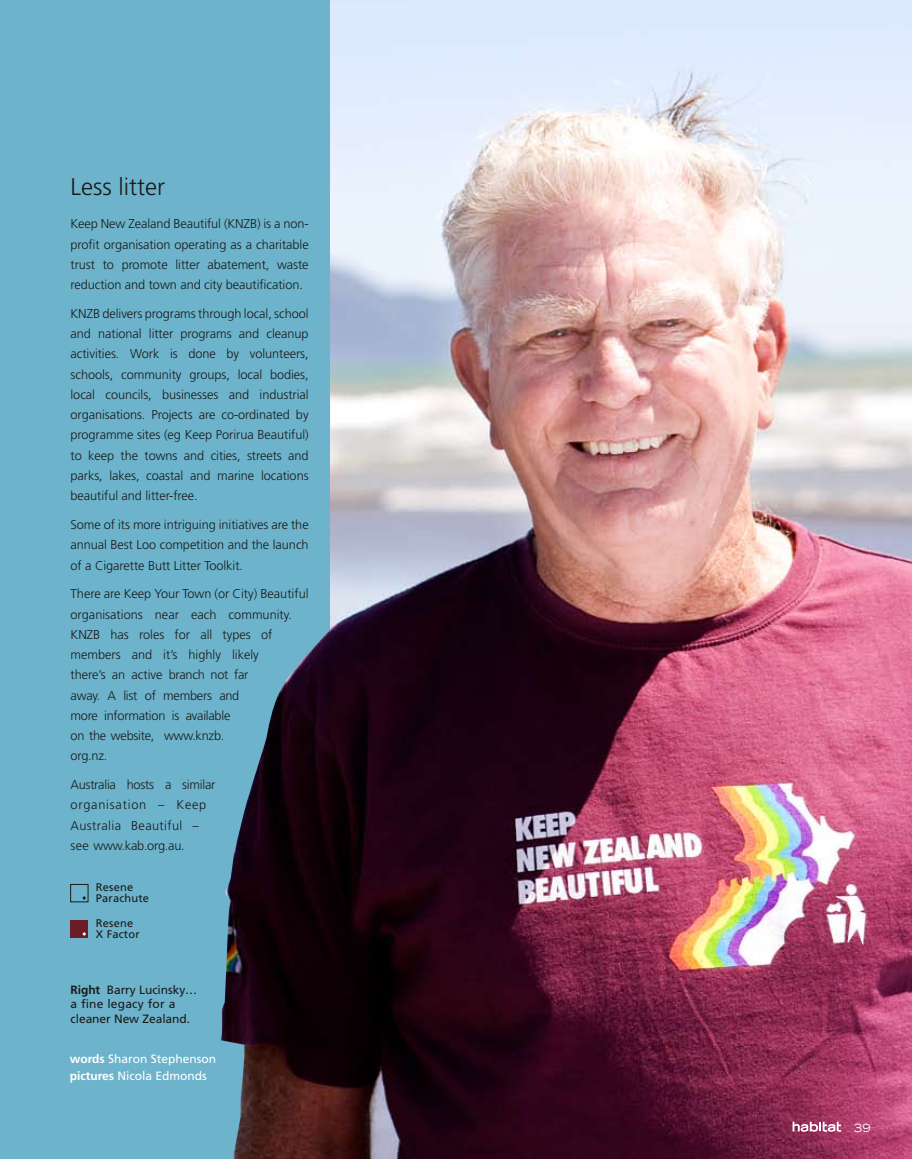
<style>
.page{position:relative;width:912px;height:1159px;background:#fff}
.page>*{position:absolute;margin:0;border:0;box-sizing:border-box;transform-origin:0 0}
.t1{font:300 24px "Frutiger";color:#1a1a18}
.t2{font:300 12.75px/20.2px "Frutiger";letter-spacing:-.005em;color:#1a1a18;text-align:justify}
.t3{font:300 12.75px/20.2px "Frutiger";letter-spacing:.03em;color:#1a1a18}
.t4{font:12px/14.2px "Frutiger";letter-spacing:-.005em;color:#1a1a18}
.t5{font:12px/16.5px "Frutiger";color:#fff}
.t6{font:expanded 11.25px "Trade Gothic LH";color:#fff}
.t7{font:11.1px/11.1px "Frutiger";letter-spacing:.015em;color:#1a1a18}
.s1{font-weight:700}
</style>
<div class="page">
<img style="left:330px;top:0;width:582px;height:1159px">
<div style="left:0;top:0;width:330px;height:1159px;background:#6db3cc"></div>
<div style="left:71px;top:920px;width:17px;height:17px;background:#6b1d27"></div>
<div style="left:70px;top:884px;width:18px;height:18px;border:1px solid #1a1a18"></div>
<img style="left:221px;top:541px;width:294px;height:618px">
<svg style="left:792px;top:1121px;width:49px;height:10px"></svg>
<h1 class="t1" style="left:71px;top:173px;width:96px">Less litter</h1>
<p class="t2" style="left:71px;top:214px;width:240px">Keep New Zealand Beautiful (KNZB) is a non&shy;profit organisation operating as a charitable trust to promote litter abatement, waste reduction and town and city beautification.</p>
<p class="t2" style="left:71px;top:303px;width:240px">KNZB delivers programs through local, school and national litter programs and cleanup activities. Work is done by volunteers, schools, community groups, local bodies, local councils, businesses and industrial organisations. Projects are co-ordinated by programme sites (eg Keep Porirua Beautiful) to keep the towns and cities, streets and parks, lakes, coastal and marine locations beautiful and litter-free.</p>
<p class="t2" style="left:71px;top:514px;width:240px">Some of its more intriguing initiatives are the annual Best Loo competition and the launch of a Cigarette Butt Litter Toolkit.</p>
<p class="t2" style="left:71px;top:584px;width:240px;text-align:left">There are Keep Your Town (or City) Beautiful organisations near each community.<br>KNZB has roles for all types of members and it’s highly likely<br>there’s an active branch not far<br>away. A list of members and<br>more information is available<br>on the website, www.knzb.<br>org.nz.</p>
<p class="t3" style="left:71px;top:774px;width:146px">Australia hosts a similar organisation – Keep<br>Australia Beautiful – see www.kab.org.au.</p>
<p class="t7" style="left:96px;top:881px;width:55px">Resene<br>Parachute</p>
<p class="t7" style="left:96px;top:917px;width:45px">Resene<br>X Factor</p>
<p class="t4" style="left:71px;top:982px;width:128px"><span class="s1">Right</span> Barry Lucinsky… a fine legacy for a cleaner New Zealand.</p>
<p class="t5" style="left:70px;top:1051px;width:148px"><span class="s1">words</span> Sharon Stephenson <span class="s1">pictures</span> Nicola Edmonds</p>
<p class="t6" style="left:854px;top:1120px;width:17px">39</p>
</div>
